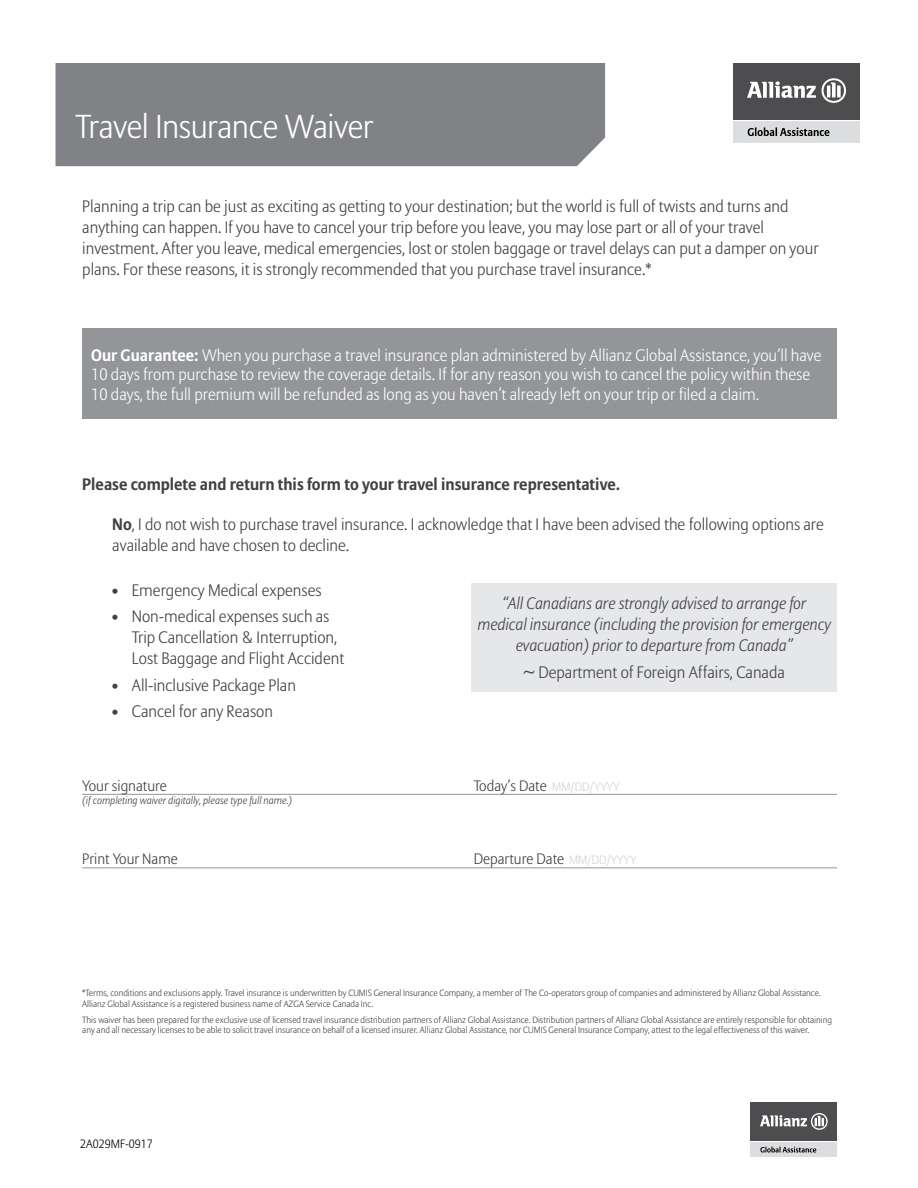
<style>
.page{position:relative;width:918px;height:1188px;background:#fff}
.page>*{position:absolute;margin:0;border:0;box-sizing:border-box;transform-origin:0 0}
.Title_35_39_75_ASL_F{font:300 33px "Allianz Sans";letter-spacing:-.015em;color:#fff}
.Body{font:300 16.5px/21px "Allianz Sans";color:#414042}
.Q_Numbered_1{font:300 16.5px/19.5px "Allianz Sans";color:#fff}
.Body-2{font:italic 300 16.5px/21px "Allianz Sans";letter-spacing:-.005em;color:#414042;text-align:center}
.Body-3{font:700 16.5px "Allianz Sans";color:#414042}
.Body-4{font:300 15px "Allianz Sans";color:#414042}
.t1{font:300 12px "Allianz Sans";color:#000}
.Body-5{font:italic 300 10.5px "Allianz Sans";color:#414042}
.Body-6{font:300 9px/10.5px "Allianz Sans";color:#414042}
.s1{font-weight:700}
.s2{font-size:12px;color:#d1d3d4}
</style>
<div class="page">
<div style="left:751px;top:1103px;width:86px;height:38px;background:#4d4d4f"></div>
<svg style="left:760px;top:1113px;width:68px;height:17px"></svg>
<div style="left:751px;top:1142px;width:86px;height:15px;background:#dcddde"></div>
<svg style="left:760px;top:1147px;width:56px;height:6px"></svg>
<div style="left:56px;top:63px;width:549px;height:103px;background:#808285"></div>
<div style="left:733px;top:63px;width:127px;height:56px;background:#4d4d4f"></div>
<svg style="left:747px;top:82px;width:69px;height:16px"></svg>
<svg style="left:822px;top:78px;width:24px;height:25px"></svg>
<div style="left:733px;top:121px;width:127px;height:21px;background:#dcddde"></div>
<svg style="left:748px;top:127px;width:81px;height:9px"></svg>
<hr style="left:82px;top:794px;width:755px;height:1px;background:#939598">
<hr style="left:82px;top:867px;width:755px;height:1px;background:#939598">
<div style="left:82px;top:329px;width:755px;height:90px;background:#939598"></div>
<div style="left:472px;top:583px;width:365px;height:108px;background:#e6e7e8"></div>
<p class="Title_35_39_75_ASL_F" style="left:75px;top:106px;width:300px">Travel Insurance Waiver</p>
<p class="Body" style="left:82px;top:196px;width:738px">Planning a trip can be just as exciting as getting to your destination; but the world is full of twists and turns and anything can happen. If you have to cancel your trip before you leave, you may lose part or all of your travel investment. After you leave, medical emergencies, lost or stolen baggage or travel delays can put a damper on your plans. For these reasons, it is strongly recommended that you purchase travel insurance.*</p>
<p class="Q_Numbered_1" style="left:91px;top:345px;width:732px"><span class="s1">Our Guarantee:</span> When you purchase a travel insurance plan administered by Allianz Global Assistance, you’ll have<br>10 days from purchase to review the coverage details. If for any reason you wish to cancel the policy within these<br>10 days, the full premium will be refunded as long as you haven’t already left on your trip or filed a claim.</p>
<p class="Body-3" style="left:82px;top:475px;width:540px">Please complete and return this form to your travel insurance representative.</p>
<p class="Body" style="left:112px;top:514px;width:713px"><span class="s1">No</span>, I do not wish to purchase travel insurance. I acknowledge that I have been advised the following options are available and have chosen to decline.</p>
<p class="Body" style="left:111px;top:579px;width:212px">• Emergency Medical expenses</p>
<p class="Body" style="left:132px;top:606px;width:214px;text-indent:-21px">• Non-medical expenses such as<br>Trip Cancellation &amp; Interruption,<br>Lost Baggage and Flight Accident</p>
<p class="Body" style="left:111px;top:674px;width:187px">• All-inclusive Package Plan</p>
<p class="Body" style="left:111px;top:700px;width:164px">• Cancel for any Reason</p>
<p class="Body-2" style="left:478px;top:593px;width:355px">“All Canadians are strongly advised to arrange for medical insurance (including the provision for emergency evacuation) prior to departure from Canada”</p>
<p class="Body" style="left:524px;top:661px;width:263px">~ Department of Foreign Affairs, Canada</p>
<p class="Body-4" style="left:82px;top:776px;width:86px">Your signature</p>
<p class="Body-4" style="left:474px;top:776px;width:147px">Today’s Date <span class="s2">MM/DD/YYYY</span></p>
<p class="Body-5" style="left:82px;top:794px;width:211px">(if completing waiver digitally, please type full name.)</p>
<p class="Body-4" style="left:82px;top:850px;width:97px">Print Your Name</p>
<p class="Body-4" style="left:474px;top:850px;width:164px">Departure Date <span class="s2">MM/DD/YYYY</span></p>
<p class="Body-6" style="left:82px;top:988px;width:740px">*Terms, conditions and exclusions apply. Travel insurance is underwritten by CUMIS General Insurance Company, a member of The Co-operators group of companies and administered by Allianz Global Assistance.<br>Allianz Global Assistance is a registered business name of AZGA Service Canada Inc.</p>
<p class="Body-6" style="left:82px;top:1014px;width:751px">This waiver has been prepared for the exclusive use of licensed travel insurance distribution partners of Allianz Global Assistance. Distribution partners of Allianz Global Assistance are entirely responsible for obtaining any and all necessary licenses to be able to solicit travel insurance on behalf of a licensed insurer. Allianz Global Assistance, nor CUMIS General Insurance Company, attest to the legal effectiveness of this waiver.</p>
<p class="t1" style="left:80px;top:1136px;width:74px">2A029MF-0917</p>
</div>
